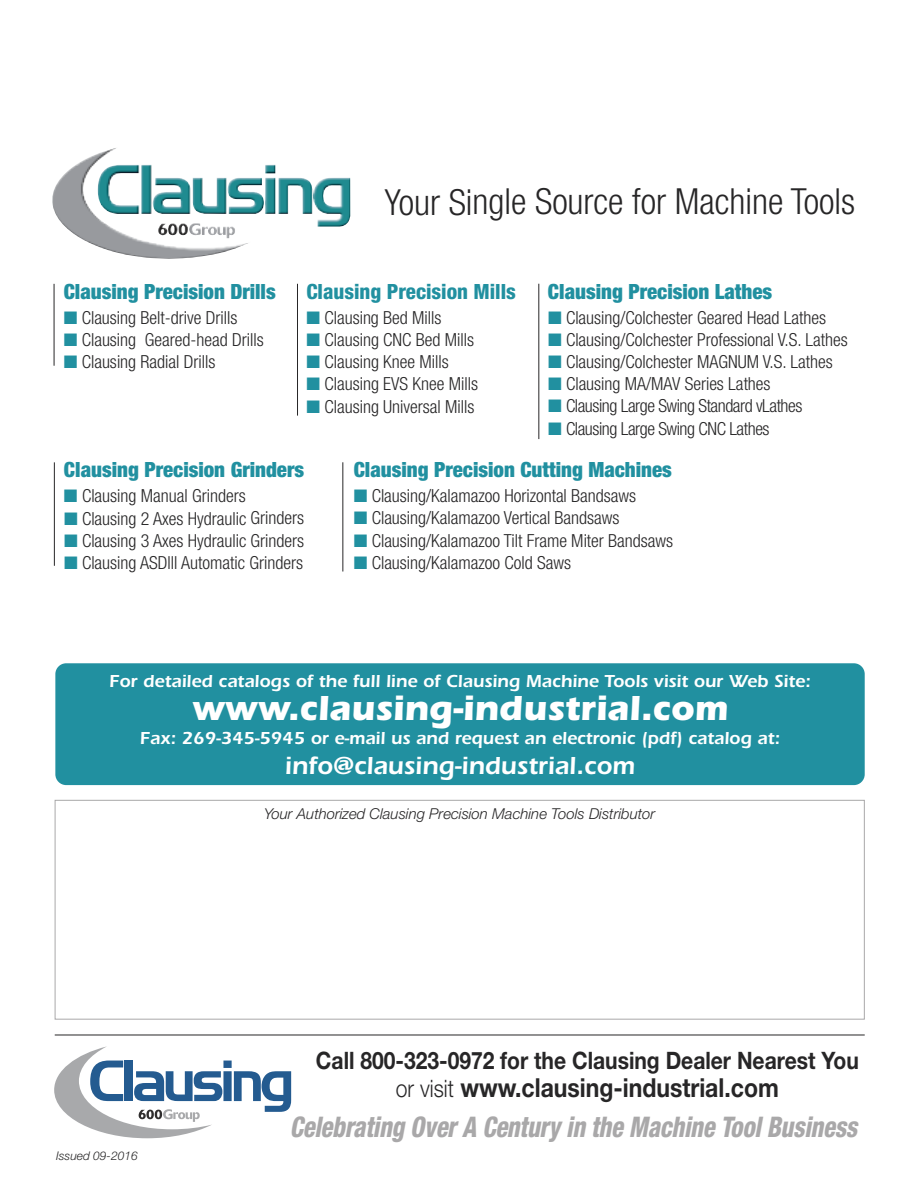
<style>
.page{position:relative;width:918px;height:1188px;background:#fff}
.page>*{position:absolute;margin:0;border:0;box-sizing:border-box;transform-origin:0 0}
.t1{font:300 condensed 36px "Helvetica Neue";color:#272627}
.t2{font:700 36px "Itc Eras";color:#fff}
.t3{font:italic 800 condensed 28.5px "Helvetica Neue";letter-spacing:-.005em;color:#a9a8a9;scale:.86 1}
.t4{font:700 26.25px "Helvetica Neue";color:#272627;scale:.88 1}
.t5{font:600 25.5px "Itc Eras";color:#fff}
.t6{font:700 24px "Helvetica Neue";color:#272627;scale:.88 1}
.t7{font:900 condensed 21px "Helvetica Neue";color:#2190a0}
.t8{font:800 condensed 21px "Helvetica Neue";color:#2190a0}
.t9{font:300 condensed 18px "Helvetica Neue";color:#272627}
.t10{font:600 18px "Itc Eras";color:#fff}
.t11{font:300 condensed 18px "Helvetica Neue";letter-spacing:-.025em;color:#272627}
.t12{font:italic 300 15px "Helvetica Neue";color:#272627}
.t13{font:italic 300 12px "Helvetica Neue";color:#272627}
.s1{color:#2190a0}
.s2{font-weight:300;font-size:24px}
</style>
<div class="page">
<div style="left:55px;top:663px;width:810px;height:122px;background:#2190a0;border-radius:11px"></div>
<div style="left:55px;top:800px;width:810px;height:220px;border:1px solid #a9a8a9"></div>
<svg style="left:54px;top:1046px;width:237px;height:92px"></svg>
<hr style="left:55px;top:1035px;width:810px;height:1px;background:#272627">
<img style="left:52px;top:148px;width:298px;height:111px">
<hr style="left:54px;top:284px;width:1px;height:82px;background:#272627">
<hr style="left:297px;top:284px;width:1px;height:132px;background:#272627">
<hr style="left:538px;top:284px;width:1px;height:155px;background:#272627">
<hr style="left:54px;top:462px;width:1px;height:104px;background:#272627">
<hr style="left:342px;top:462px;width:1px;height:110px;background:#272627">
<p class="t7" style="left:64px;top:284px;width:214px">Clausing Precision Drills</p>
<p class="t9" style="left:64px;top:311px;width:175px"><span class="s1">■</span> Clausing Belt-drive Drills</p>
<p class="t9" style="left:64px;top:333px;width:202px"><span class="s1">■</span> Clausing Geared-head Drills</p>
<p class="t9" style="left:64px;top:355px;width:153px"><span class="s1">■</span> Clausing Radial Drills</p>
<h1 class="t1" style="left:385px;top:189px;width:472px">Your Single Source for Machine Tools</h1>
<p class="t8" style="left:306px;top:284px;width:211px">Clausing Precision Mills</p>
<p class="t9" style="left:306px;top:311px;width:137px"><span class="s1">■</span> Clausing Bed Mills</p>
<p class="t9" style="left:306px;top:333px;width:169px"><span class="s1">■</span> Clausing CNC Bed Mills</p>
<p class="t9" style="left:306px;top:355px;width:144px"><span class="s1">■</span> Clausing Knee Mills</p>
<p class="t9" style="left:306px;top:377px;width:173px"><span class="s1">■</span> Clausing EVS Knee Mills</p>
<p class="t9" style="left:306px;top:400px;width:170px"><span class="s1">■</span> Clausing Universal Mills</p>
<p class="t7" style="left:548px;top:284px;width:226px">Clausing Precision Lathes</p>
<p class="t9" style="left:548px;top:311px;width:280px"><span class="s1">■</span> Clausing/Colchester Geared Head Lathes</p>
<p class="t9" style="left:548px;top:333px;width:301px"><span class="s1">■</span> Clausing/Colchester Professional V.S. Lathes</p>
<p class="t9" style="left:548px;top:355px;width:286px"><span class="s1">■</span> Clausing/Colchester MAGNUM V.S. Lathes</p>
<p class="t9" style="left:548px;top:377px;width:224px"><span class="s1">■</span> Clausing MA/MAV Series Lathes</p>
<p class="t11" style="left:548px;top:400px;width:256px"><span class="s1">■</span> Clausing Large Swing Standard vLathes</p>
<p class="t11" style="left:548px;top:422px;width:223px"><span class="s1">■</span> Clausing Large Swing CNC Lathes</p>
<p class="t7" style="left:64px;top:462px;width:242px">Clausing Precision Grinders</p>
<p class="t9" style="left:64px;top:489px;width:183px"><span class="s1">■</span> Clausing Manual Grinders</p>
<p class="t9" style="left:64px;top:512px;width:242px"><span class="s1">■</span> Clausing 2 Axes Hydraulic Grinders</p>
<p class="t9" style="left:64px;top:534px;width:242px"><span class="s1">■</span> Clausing 3 Axes Hydraulic Grinders</p>
<p class="t9" style="left:64px;top:556px;width:241px"><span class="s1">■</span> Clausing ASDlll Automatic Grinders</p>
<p class="t7" style="left:354px;top:462px;width:320px">Clausing Precision Cutting Machines</p>
<p class="t9" style="left:354px;top:489px;width:284px"><span class="s1">■</span> Clausing/Kalamazoo Horizontal Bandsaws</p>
<p class="t9" style="left:354px;top:512px;width:267px"><span class="s1">■</span> Clausing/Kalamazoo Vertical Bandsaws</p>
<p class="t9" style="left:354px;top:534px;width:321px"><span class="s1">■</span> Clausing/Kalamazoo Tilt Frame Miter Bandsaws</p>
<p class="t9" style="left:354px;top:556px;width:219px"><span class="s1">■</span> Clausing/Kalamazoo Cold Saws</p>
<p class="t10" style="left:109px;top:675px;width:703px">For detailed catalogs of the full line of Clausing Machine Tools visit our Web Site:</p>
<h1 class="t2" style="left:192px;top:696px;width:537px">www.clausing-industrial.com</h1>
<p class="t10" style="left:140px;top:732px;width:642px">Fax: 269-345-5945 or e-mail us and request an electronic (pdf) catalog at:</p>
<h3 class="t5" style="left:285px;top:757px;width:352px">info@clausing-industrial.com</h3>
<p class="t12" style="left:264px;top:808px;width:393px">Your Authorized Clausing Precision Machine Tools Distributor</p>
<p class="t13" style="left:56px;top:1152px;width:83px">Issued 09-2016</p>
<h3 class="t6" style="left:316px;top:1052px;width:618px">Call 800-323-0972 for the Clausing Dealer Nearest You</h3>
<h3 class="t4" style="left:396px;top:1078px;width:437px"><span class="s2">or visit</span> www.clausing-industrial.com</h3>
<h2 class="t3" style="left:290px;top:1117px;width:661px">Celebrating Over A Century in the Machine Tool Business</h2>
</div>
